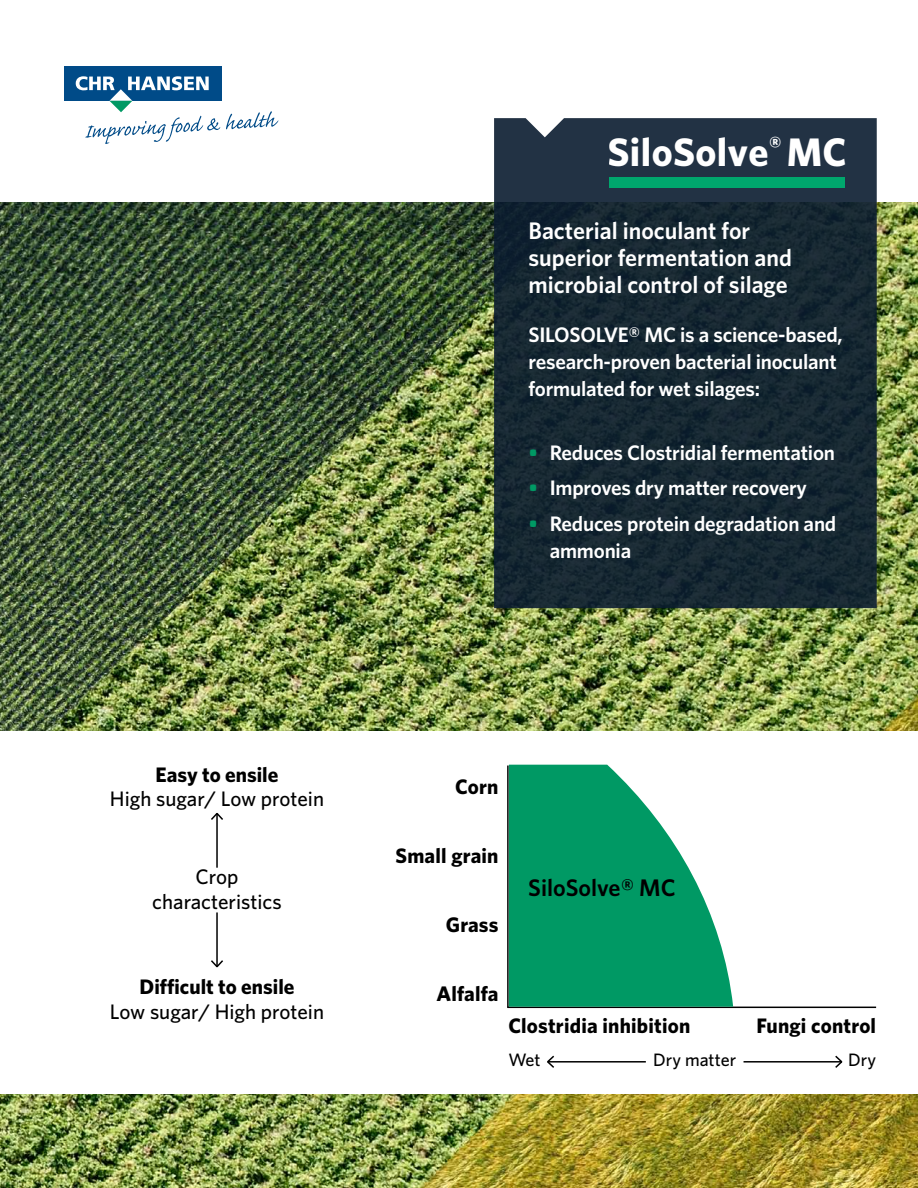
<style>
.page{position:relative;width:918px;height:1188px;background:#fff}
.page>*{position:absolute;margin:0;border:0;box-sizing:border-box;transform-origin:0 0}
.t1{font:700 39.9px "Whitney";letter-spacing:.01em;color:#fff}
.t2{font:600 24px/27px "Whitney";color:#fff}
.t3{font:600 24px "Whitney";color:#000}
.t4{font:600 21px/27px "Whitney";letter-spacing:-.01em;color:#fff}
.t5{font:700 21px "Whitney";letter-spacing:.01em;color:#000}
.t6{font:500 21px/24.2px "Whitney";color:#000;text-align:center}
.t7{font:500 18px "Whitney";color:#000}
.s1{color:#009964}
</style>
<div class="page">
<img style="left:0;top:202px;width:918px;height:986px">
<svg style="left:494px;top:118px;width:383px;height:490px;background:#182934"></svg>
<div style="left:0;top:731px;width:918px;height:363px;background:#fff"></div>
<svg style="left:226px;top:111px;width:52px;height:18px"></svg>
<div style="left:64px;top:67px;width:157px;height:34px;background:#004b88"></div>
<svg style="left:76px;top:76px;width:144px;height:68px"></svg>
<div style="left:609px;top:177px;width:236px;height:11px;background:#00a76d"></div>
<hr style="left:216px;top:912px;width:2px;height:55px;background:#000">
<svg style="left:211px;top:959px;width:12px;height:9px"></svg>
<hr style="left:216px;top:813px;width:2px;height:55px;background:#000">
<svg style="left:211px;top:813px;width:12px;height:9px"></svg>
<hr style="left:507px;top:766px;width:2px;height:242px;background:#000">
<hr style="left:548px;top:1061px;width:98px;height:2px;background:#000">
<svg style="left:547px;top:1055px;width:9px;height:13px"></svg>
<hr style="left:744px;top:1061px;width:98px;height:2px;background:#000">
<svg style="left:834px;top:1055px;width:9px;height:13px"></svg>
<hr style="left:507px;top:1007px;width:369px;height:1px;background:#000">
<svg style="left:509px;top:765px;width:224px;height:242px;fill:#009964"></svg>
<h1 class="t1" style="left:608px;top:125px;width:240px">SiloSolve<sup>®</sup> MC</h1>
<p class="t2" style="left:528px;top:217px;width:265px">Bacterial inoculant for superior fermentation and microbial control of silage</p>
<p class="t4" style="left:528px;top:321px;width:316px">SILOSOLVE® MC is a science-based, research-proven bacterial inoculant formulated for wet silages:</p>
<p class="t4" style="left:528px;top:438px;width:308px"><span class="s1">•</span> Reduces Clostridial fermentation</p>
<p class="t4" style="left:528px;top:474px;width:280px"><span class="s1">•</span> Improves dry matter recovery</p>
<p class="t4" style="left:550px;top:509px;width:288px;text-indent:-21px"><span class="s1">•</span> Reduces protein degradation and ammonia</p>
<p class="t5" style="left:156px;top:761px;width:124px">Easy to ensile</p>
<p class="t6" style="left:110px;top:787px;width:216px">High sugar/ Low protein</p>
<p class="t6" style="left:152px;top:865px;width:131px">Crop characteristics</p>
<p class="t5" style="left:140px;top:973px;width:156px">Difficult to ensile</p>
<p class="t6" style="left:110px;top:999px;width:216px">Low sugar/ High protein</p>
<p class="t5" style="left:455px;top:772px;width:45px">Corn</p>
<p class="t5" style="left:396px;top:841px;width:104px">Small grain</p>
<p class="t5" style="left:446px;top:910px;width:54px">Grass</p>
<p class="t3" style="left:528px;top:871px;width:149px">SiloSolve® MC</p>
<p class="t5" style="left:436px;top:979px;width:64px">Alfalfa</p>
<p class="t5" style="left:508px;top:1012px;width:183px">Clostridia inhibition</p>
<p class="t5" style="left:756px;top:1012px;width:121px">Fungi control</p>
<p class="t7" style="left:508px;top:1048px;width:34px">Wet</p>
<p class="t7" style="left:653px;top:1048px;width:84px">Dry matter</p>
<p class="t7" style="left:848px;top:1048px;width:29px">Dry</p>
</div>
